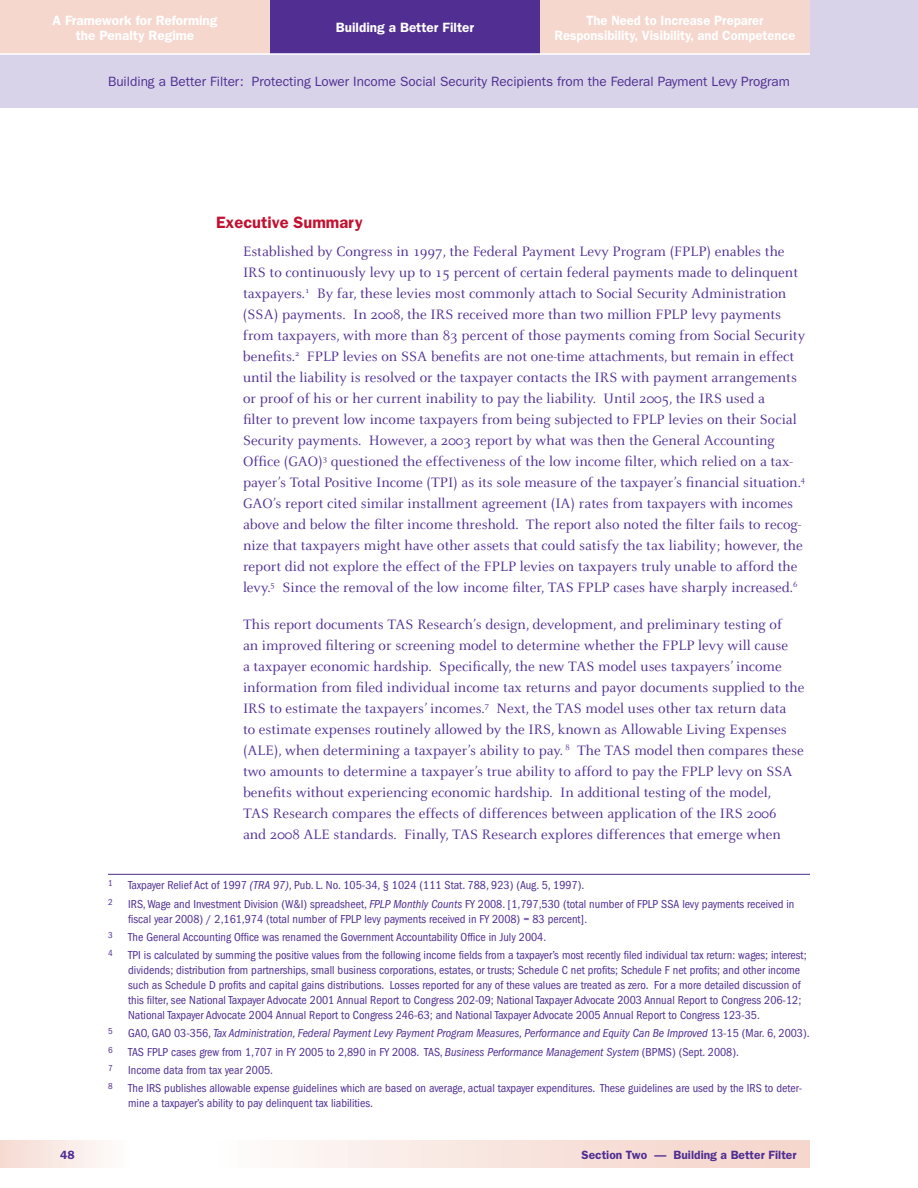
<style>
.page{position:relative;width:918px;height:1188px;background:#fff}
.page>*{position:absolute;margin:0;border:0;box-sizing:border-box;transform-origin:0 0}
.t1{font:600 16.5px "Franklin Gothic";color:#c3102f}
.t2{font:15px/21px "Celeste";color:#502e92}
.t3{font:13.5px "Franklin Gothic";color:#502e92}
.t4{font:600 13.5px/15px "Franklin Gothic";color:#fff;text-align:center;scale:.96 1}
.t5{font:600 13.5px/15px "Franklin Gothic";color:#fff;text-align:center}
.t6{font:condensed 12px/15px "Franklin Gothic";color:#502e92}
.t7{font:italic condensed 12px "Franklin Gothic";color:#502e92}
.t8{font:600 12px "Franklin Gothic";color:#502e92}
.t9{font:condensed 9px "Franklin Gothic";color:#502e92}
.s1{font-style:italic}
.s2{font-style:normal}
</style>
<div class="page">
<div style="left:0;top:0;width:918px;height:108px;background:#d8d3e9"></div>
<svg style="left:292px;top:1141px;width:518px;height:27px;background:#f7e3dc"></svg>
<div style="left:0;top:1141px;width:148px;height:27px;background:linear-gradient(to right,#f6dad2,#fff)"></div>
<div style="left:270px;top:0;width:270px;height:54px;background:#502e92"></div>
<div style="left:0;top:0;width:270px;height:54px;background:#f5d7ce"></div>
<div style="left:540px;top:0;width:270px;height:54px;background:#f5d7ce"></div>
<hr style="left:0;top:53px;width:810px;height:2px;background:#fff">
<hr style="left:108px;top:874px;width:702px;height:1px;background:#502e92">
<p class="t5" style="left:53px;top:12px;width:166px">A Framework for Reforming the Penalty Regime</p>
<p class="t5" style="left:336px;top:20px;width:140px">Building a Better Filter</p>
<p class="t4" style="left:555px;top:12px;width:252px">The Need to Increase Preparer<br>Responsibility, Visibility, and Competence</p>
<p class="t3" style="left:108px;top:74px;width:683px">Building a Better Filter: Protecting Lower Income Social Security Recipients from the Federal Payment Levy Program</p>
<p class="t1" style="left:216px;top:213px;width:148px">Executive Summary</p>
<p class="t2" style="left:243px;top:241px;width:564px">Established by Congress in 1997, the Federal Payment Levy Program (FPLP) enables the IRS to continuously levy up to 15 percent of certain federal payments made to delinquent taxpayers. <sup>1</sup> By far, these levies most commonly attach to Social Security Administration (SSA) payments. In 2008, the IRS received more than two million FPLP levy payments from taxpayers, with more than 83 percent of those payments coming from Social Security benefits. <sup>2</sup> FPLP levies on SSA benefits are not one-time attachments, but remain in effect until the liability is resolved or the taxpayer contacts the IRS with payment arrangements or proof of his or her current inability to pay the liability. Until 2005, the IRS used a<br>filter to prevent low income taxpayers from being subjected to FPLP levies on their Social Security payments. However, a 2003 report by what was then the General Accounting Office (GAO)<sup>3</sup> questioned the effectiveness of the low income filter, which relied on a tax&shy;payer’s Total Positive Income (TPI) as its sole measure of the taxpayer’s financial situation. <sup>4<br></sup>GAO’s report cited similar installment agreement (IA) rates from taxpayers with incomes above and below the filter income threshold. The report also noted the filter fails to recog&shy;nize that taxpayers might have other assets that could satisfy the tax liability; however, the report did not explore the effect of the FPLP levies on taxpayers truly unable to afford the levy. <sup>5</sup> Since the removal of the low income filter, TAS FPLP cases have sharply increased. <sup>6</sup></p>
<p class="t2" style="left:243px;top:615px;width:563px">This report documents TAS Research’s design, development, and preliminary testing of<br>an improved filtering or screening model to determine whether the FPLP levy will cause<br>a taxpayer economic hardship. Specifically, the new TAS model uses taxpayers’ income information from filed individual income tax returns and payor documents supplied to the IRS to estimate the taxpayers’ incomes. <sup>7</sup> Next, the TAS model uses other tax return data<br>to estimate expenses routinely allowed by the IRS, known as Allowable Living Expenses (ALE), when determining a taxpayer’s ability to pay. <sup>8</sup> The TAS model then compares these two amounts to determine a taxpayer’s true ability to afford to pay the FPLP levy on SSA benefits without experiencing economic hardship. In additional testing of the model,<br>TAS Research compares the effects of differences between application of the IRS 2006<br>and 2008 ALE standards. Finally, TAS Research explores differences that emerge when</p>
<p class="t9" style="left:108px;top:878px;width:6px">1</p>
<p class="t6" style="left:128px;top:878px;width:458px">Taxpayer Relief Act of 1997 <span class="s1">(TRA 97)</span>, Pub. L. No. 105-34, § 1024 (111 Stat. 788, 923) (Aug. 5, 1997).</p>
<p class="t9" style="left:108px;top:897px;width:6px">2</p>
<p class="t6" style="left:128px;top:896px;width:668px">IRS, Wage and Investment Division (W&amp;I) spreadsheet, <span class="s1">FPLP Monthly Counts</span> FY 2008. [1,797,530 (total number of FPLP SSA levy payments received in fiscal year 2008) / 2,161,974 (total number of FPLP levy payments received in FY 2008) = 83 percent].</p>
<p class="t9" style="left:108px;top:930px;width:6px">3</p>
<p class="t6" style="left:128px;top:929px;width:420px">The General Accounting Office was renamed the Government Accountability Office in July 2004.</p>
<p class="t9" style="left:108px;top:948px;width:6px">4</p>
<p class="t6" style="left:128px;top:948px;width:680px">TPI is calculated by summing the positive values from the following income fields from a taxpayer’s most recently filed individual tax return: wages; interest; dividends; distribution from partnerships, small business corporations, estates, or trusts; Schedule C net profits; Schedule F net profits; and other income such as Schedule D profits and capital gains distributions. Losses reported for any of these values are treated as zero. For a more detailed discussion of this filter, see National Taxpayer Advocate 2001 Annual Report to Congress 202-09; National Taxpayer Advocate 2003 Annual Report to Congress 206-12; National Taxpayer Advocate 2004 Annual Report to Congress 246-63; and National Taxpayer Advocate 2005 Annual Report to Congress 123-35.</p>
<p class="t9" style="left:108px;top:1026px;width:6px">5</p>
<p class="t7" style="left:128px;top:1027px;width:683px"><span class="s2">GAO, GAO 03-356,</span> Tax Administration, Federal Payment Levy Payment Program Measures, Performance and Equity Can Be Improved <span class="s2">13-15 (Mar. 6, 2003).</span></p>
<p class="t9" style="left:108px;top:1044px;width:6px">6</p>
<p class="t6" style="left:128px;top:1044px;width:612px">TAS FPLP cases grew from 1,707 in FY 2005 to 2,890 in FY 2008. TAS, <span class="s1">Business Performance Management System</span> (BPMS) (Sept. 2008).</p>
<p class="t9" style="left:108px;top:1063px;width:6px">7</p>
<p class="t6" style="left:128px;top:1062px;width:146px">Income data from tax year 2005.</p>
<p class="t9" style="left:108px;top:1081px;width:6px">8</p>
<p class="t6" style="left:128px;top:1081px;width:676px">The IRS publishes allowable expense guidelines which are based on average, actual taxpayer expenditures. These guidelines are used by the IRS to deter&shy;mine a taxpayer’s ability to pay delinquent tax liabilities.</p>
<p class="t8" style="left:60px;top:1148px;width:16px">48</p>
<p class="t8" style="left:582px;top:1148px;width:216px">Section Two — Building a Better Filter</p>
</div>
